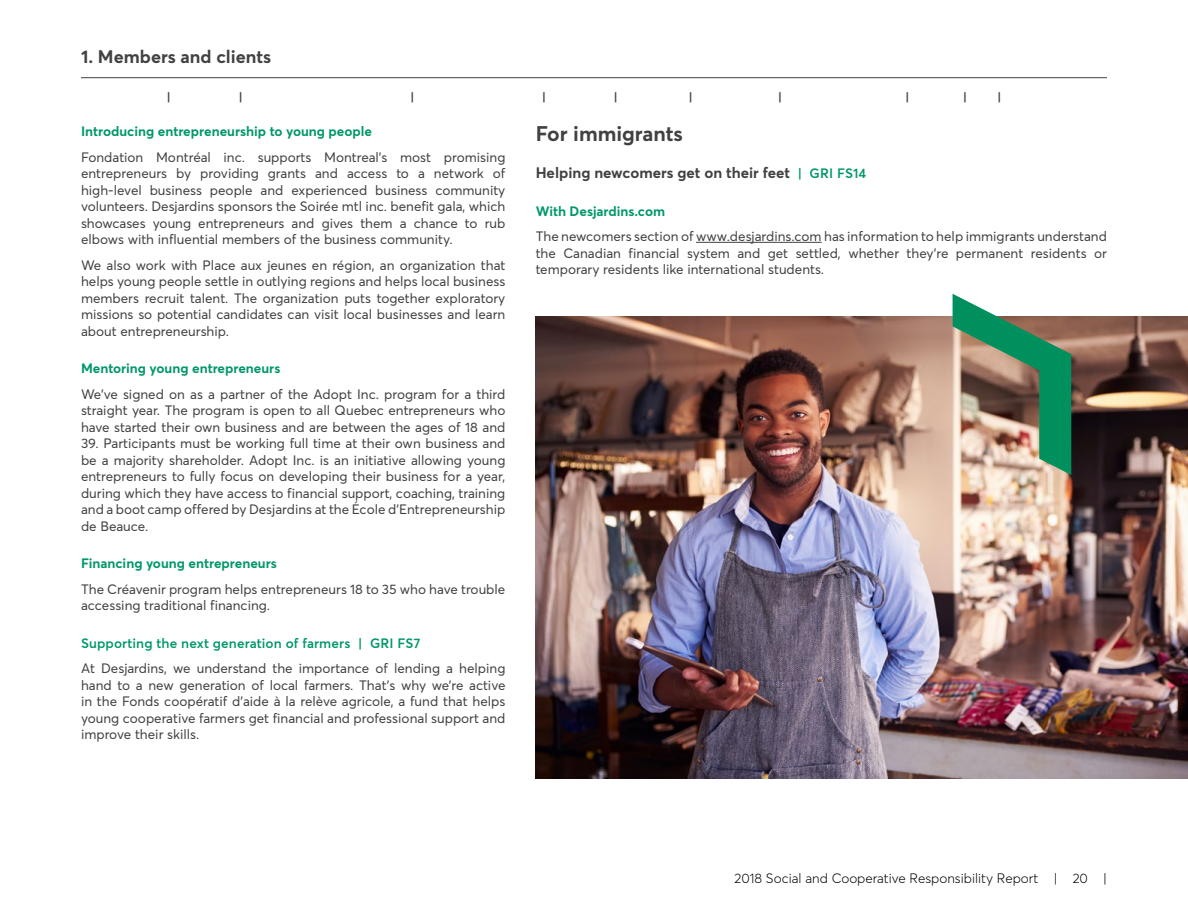
<style>
.page{position:relative;width:1188px;height:918px;background:#fff}
.page>*{position:absolute;margin:0;border:0;box-sizing:border-box;transform-origin:0 0}
.t1{font:700 21px "Averta";color:#414042}
.t2{font:700 18px "Averta";color:#414042}
.t3{font:700 15px "Averta";color:#414042}
.t4{font:13.5px/16.5px "Averta";color:#414042;text-align:justify}
.t5{font:700 13.5px "Averta";color:#00976b}
.t6{font:300 13.5px "Averta";color:#000}
.t7{font:600 13.5px "Averta";letter-spacing:.01em;color:#00976b}
.t8{font:700 12px "Averta";color:#414042}
.s1{font-weight:600;font-size:13.5px;color:#00976b}
</style>
<div class="page">
<hr style="left:696px;top:242px;width:126px;height:1px;background:#414042">
<img style="left:536px;top:317px;width:652px;height:461px">
<svg style="left:953px;top:294px;width:118px;height:181px;background:#829b81"></svg>
<hr style="left:81px;top:77px;width:1026px;height:1px;background:#414042">
<h2 class="t2" style="left:81px;top:45px;width:192px">1. Members and clients</h2>
<p class="t8" style="left:167px;top:89px;width:5px">|</p>
<p class="t8" style="left:239px;top:89px;width:5px">|</p>
<p class="t8" style="left:411px;top:89px;width:5px">|</p>
<p class="t8" style="left:542px;top:89px;width:5px">|</p>
<p class="t8" style="left:614px;top:89px;width:5px">|</p>
<p class="t8" style="left:689px;top:89px;width:5px">|</p>
<p class="t8" style="left:778px;top:89px;width:5px">|</p>
<p class="t8" style="left:906px;top:89px;width:5px">|</p>
<p class="t8" style="left:963px;top:89px;width:5px">|</p>
<p class="t8" style="left:998px;top:89px;width:5px">|</p>
<p class="t5" style="left:81px;top:123px;width:293px">Introducing entrepreneurship to young people</p>
<p class="t4" style="left:81px;top:149px;width:426px">Fondation Montréal inc. supports Montreal’s most promising entrepreneurs by providing grants and access to a network of high-level business people and experienced business community volunteers. Desjardins sponsors the Soirée mtl inc. benefit gala, which showcases young entrepreneurs and gives them a chance to rub elbows with influential members of the business community.</p>
<p class="t4" style="left:81px;top:257px;width:426px">We also work with Place aux jeunes en région, an organization that helps young people settle in outlying regions and helps local business members recruit talent. The organization puts together exploratory missions so potential candidates can visit local businesses and learn about entrepreneurship.</p>
<p class="t5" style="left:81px;top:360px;width:201px">Mentoring young entrepreneurs</p>
<p class="t4" style="left:81px;top:386px;width:426px">We’ve signed on as a partner of the Adopt Inc. program for a third straight year. The program is open to all Quebec entrepreneurs who have started their own business and are between the ages of 18 and</p>
<p class="t4" style="left:81px;top:435px;width:426px">39. Participants must be working full time at their own business and be a majority shareholder. Adopt Inc. is an initiative allowing young entrepreneurs to fully focus on developing their business for a year, during which they have access to financial support, coaching, training and a boot camp offered by Desjardins at the École d’Entrepreneurship de Beauce.</p>
<p class="t5" style="left:81px;top:555px;width:197px">Financing young entrepreneurs</p>
<p class="t4" style="left:81px;top:581px;width:426px">The Créavenir program helps entrepreneurs 18 to 35 who have trouble accessing traditional financing.</p>
<p class="t7" style="left:81px;top:635px;width:341px">Supporting the next generation of farmers | GRI FS7</p>
<p class="t4" style="left:81px;top:660px;width:426px">At Desjardins, we understand the importance of lending a helping hand to a new generation of local farmers. That’s why we’re active in the Fonds coopératif d’aide à la relève agricole, a fund that helps young cooperative farmers get financial and professional support and improve their skills.</p>
<h1 class="t1" style="left:536px;top:120px;width:149px">For immigrants</h1>
<p class="t3" style="left:536px;top:163px;width:332px">Helping newcomers get on their feet <span class="s1">| GRI FS14</span></p>
<p class="t5" style="left:536px;top:202px;width:131px">With Desjardins.com</p>
<p class="t4" style="left:536px;top:228px;width:573px">The newcomers section of www.desjardins.com has information to help immigrants understand the Canadian financial system and get settled, whether they’re permanent residents or temporary residents like international students.</p>
<p class="t6" style="left:735px;top:870px;width:374px">2018 Social and Cooperative Responsibility Report | 20 |</p>
</div>
